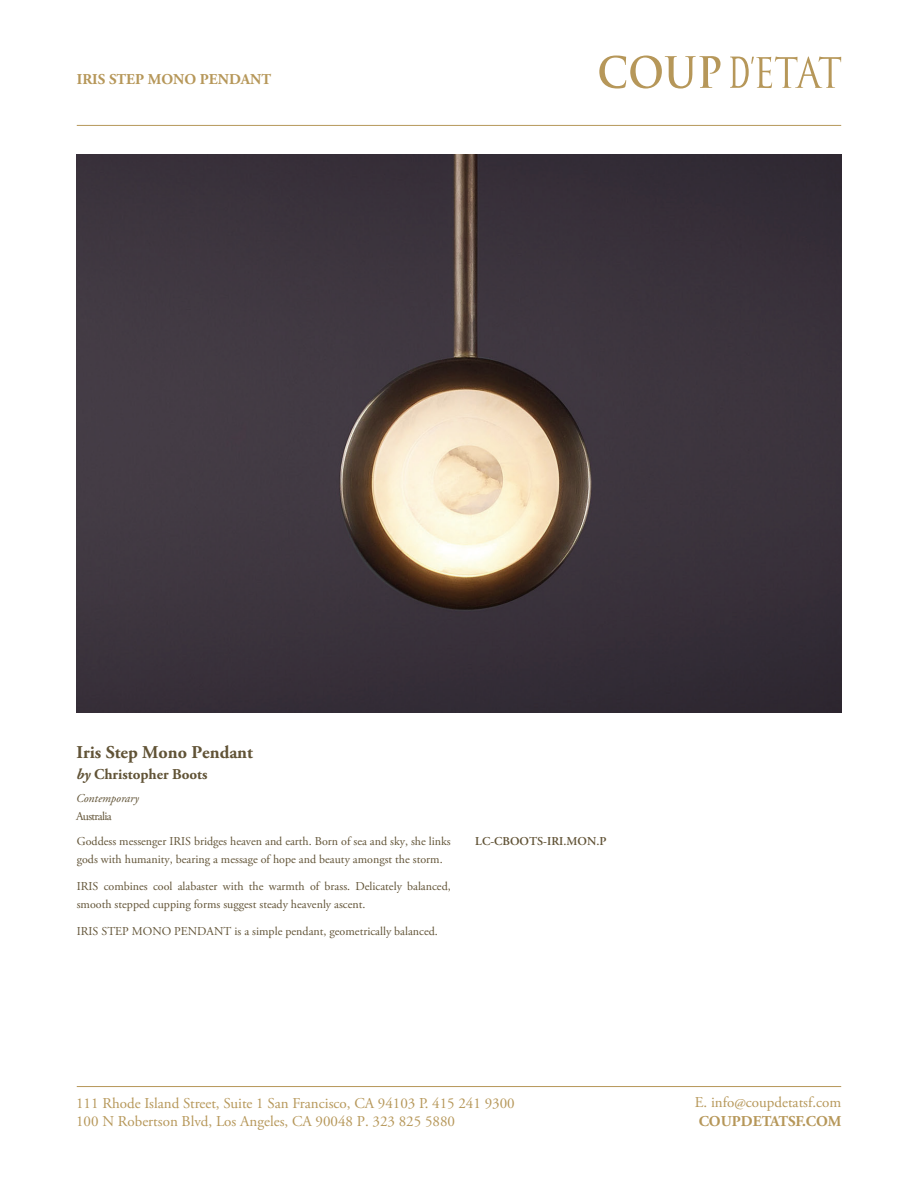
<style>
.page{position:relative;width:918px;height:1188px;background:#fff}
.page>*{position:absolute;margin:0;border:0;box-sizing:border-box;transform-origin:0 0}
.t1{font:700 18px "Adobe Garamond Pro";color:#615336}
.t2{font:15px/18px "Adobe Garamond Pro";color:#b69759}
.t3{font:700 15px "Adobe Garamond Pro";color:#b69759}
.t4{font:700 15px "Adobe Garamond Pro";color:#615336}
.t5{font:12px/25.7px "Adobe Garamond Pro";color:#615336}
.t6{font:600 12px "Adobe Garamond Pro";color:#615336}
.t7{font:italic 12px "Adobe Garamond Pro";color:#615336}
.s1{font-style:italic}
</style>
<div class="page">
<svg style="left:599px;top:56px;width:122px;height:33px"></svg>
<svg style="left:730px;top:56px;width:111px;height:32px"></svg>
<hr style="left:77px;top:1086px;width:764px;height:1px;background:#b69759">
<hr style="left:77px;top:125px;width:764px;height:1px;background:#b69759">
<img style="left:77px;top:154px;width:764px;height:558px">
<p class="t3" style="left:77px;top:71px;width:196px">IRIS STEP MONO PENDANT</p>
<h1 class="t1" style="left:76px;top:742px;width:178px">Iris Step Mono Pendant</h1>
<p class="t4" style="left:76px;top:765px;width:133px"><span class="s1">by</span> Christopher Boots</p>
<p class="t7" style="left:76px;top:791px;width:64px">Contemporary</p>
<p class="t5" style="left:76px;top:804px;width:376px">Australia<br>Goddess messenger IRIS bridges heaven and earth. Born of sea and sky, she links</p>
<p class="t5" style="left:77px;top:847px;width:367px">gods with humanity, bearing a message of hope and beauty amongst the storm.</p>
<p class="t5" style="left:77px;top:878px;width:376px;line-height:18px">IRIS combines cool alabaster with the warmth of brass. Delicately balanced, smooth stepped cupping forms suggest steady heavenly ascent.</p>
<p class="t5" style="left:77px;top:919px;width:363px">IRIS STEP MONO PENDANT is a simple pendant, geometrically balanced.</p>
<p class="t6" style="left:475px;top:835px;width:133px">LC-CBOOTS-IRI.MON.P</p>
<p class="t2" style="left:76px;top:1095px;width:440px">111 Rhode Island Street, Suite 1 San Francisco, CA 94103 P. 415 241 9300<br>100 N Robertson Blvd, Los Angeles, CA 90048 P. 323 825 5880</p>
<p class="t2" style="left:695px;top:1094px;width:148px">E. info@coupdetatsf.com</p>
<p class="t3" style="left:699px;top:1113px;width:144px">COUPDETATSF.COM</p>
</div>
